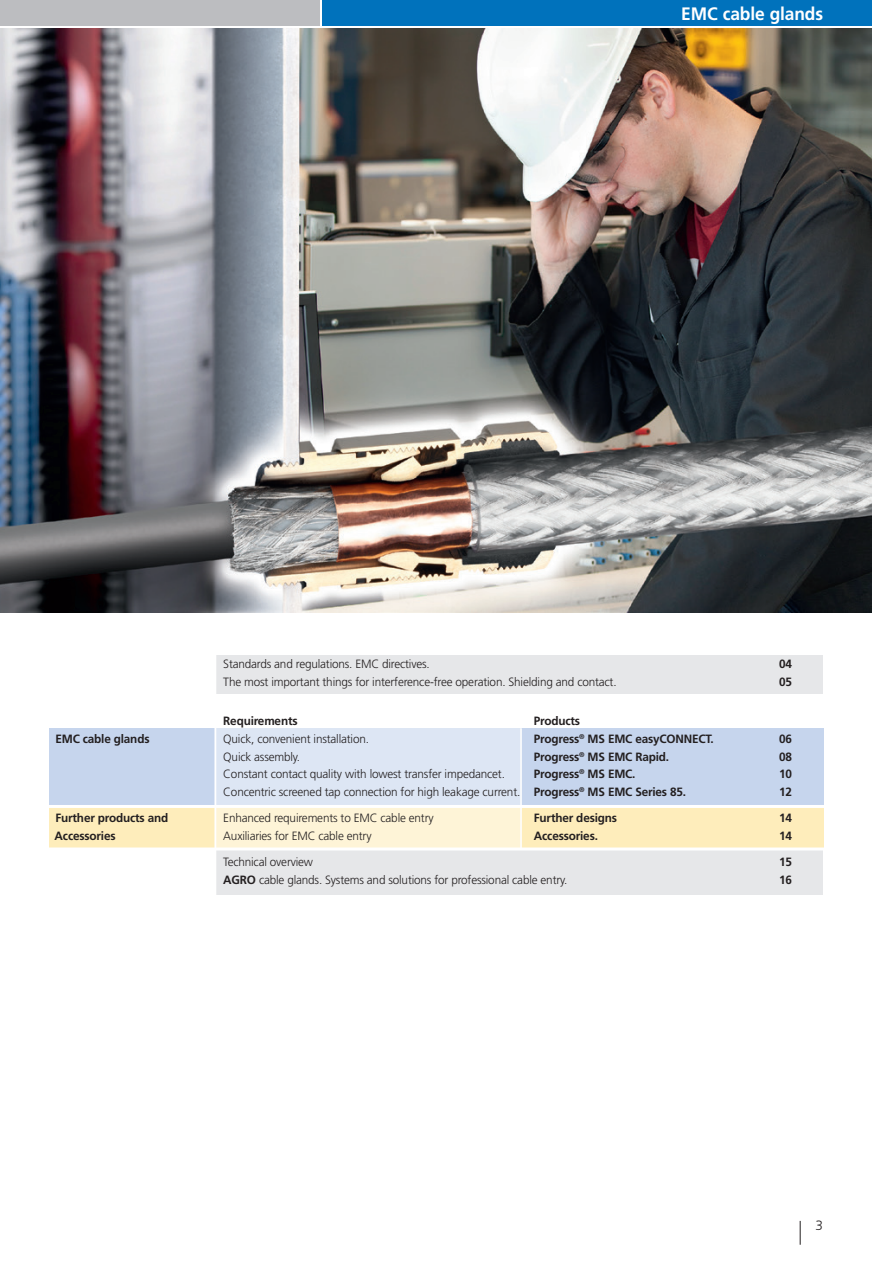
<style>
.page{position:relative;width:872px;height:1263px;background:#fff}
.page>*{position:absolute;margin:0;border:0;box-sizing:border-box;transform-origin:0 0}
.t1{font:700 18px "Frutiger LT";letter-spacing:-.01em;color:#fff;scale:.96 1}
.t2{font:300 13.5px "Frutiger LT";color:#231f20}
.t3{font:300 12px "Frutiger LT";letter-spacing:-.015em;color:#231f20}
.t4{font:700 12px/17.7px "Frutiger LT";letter-spacing:-.015em;color:#231f20}
.s1{font-weight:700}
</style>
<div class="page">
<div style="left:322px;top:0;width:550px;height:26px;background:#0072bc"></div>
<div style="left:0;top:0;width:319px;height:26px;background:#bcbdc0"></div>
<svg style="left:799px;top:1221px;width:1px;height:24px"></svg>
<img style="left:0;top:29px;width:872px;height:583px">
<div style="left:215px;top:655px;width:608px;height:38px;background:#e6e7e9"></div>
<div style="left:216px;top:849px;width:607px;height:46px;background:#e6e7e9"></div>
<div style="left:49px;top:728px;width:774px;height:78px;background:#c6d5ed"></div>
<div style="left:49px;top:806px;width:774px;height:42px;background:#feedbb"></div>
<hr style="left:49px;top:805px;width:798px;height:3px;background:#fff">
<hr style="left:49px;top:847px;width:798px;height:3px;background:#fff">
<svg style="left:216px;top:728px;width:304px;height:120px;background:#e8ebea"></svg>
<hr style="left:520px;top:728px;width:2px;height:121px;background:#fff">
<hr style="left:215px;top:643px;width:1px;height:262px;background:#fff">
<h1 class="t1" style="left:681px;top:3px;width:149px">EMC cable glands</h1>
<p class="t4" style="left:55px;top:730px;width:96px">EMC cable glands</p>
<p class="t4" style="left:55px;top:809px;width:115px">Further products and<br>Accessories</p>
<p class="t3" style="left:223px;top:657px;width:208px">Standards and regulations. EMC directives.</p>
<p class="t4" style="left:779px;top:655px;width:14px">04</p>
<p class="t3" style="left:223px;top:675px;width:395px">The most important things for interference-free operation. Shielding and contact.</p>
<p class="t4" style="left:779px;top:673px;width:14px">05</p>
<p class="t4" style="left:223px;top:712px;width:76px">Requirements</p>
<p class="t4" style="left:534px;top:712px;width:48px">Products</p>
<p class="t3" style="left:223px;top:732px;width:147px">Quick, convenient installation.</p>
<p class="t4" style="left:534px;top:730px;width:181px">Progress<sup>®</sup> MS EMC easyCONNECT.</p>
<p class="t4" style="left:779px;top:730px;width:14px">06</p>
<p class="t3" style="left:223px;top:750px;width:78px">Quick assembly.</p>
<p class="t4" style="left:534px;top:748px;width:137px">Progress<sup>®</sup> MS EMC Rapid.</p>
<p class="t4" style="left:779px;top:748px;width:14px">08</p>
<p class="t3" style="left:223px;top:767px;width:283px">Constant contact quality with lowest transfer impedancet.</p>
<p class="t4" style="left:534px;top:765px;width:103px">Progress<sup>®</sup> MS EMC.</p>
<p class="t4" style="left:779px;top:765px;width:14px">10</p>
<p class="t3" style="left:223px;top:785px;width:464px">Concentric screened tap connection for high leakage current. <span class="s1">Progress</span><sup>®</sup> <span class="s1">MS EMC Series 85.</span></p>
<p class="t4" style="left:779px;top:783px;width:14px">12</p>
<p class="t3" style="left:223px;top:811px;width:212px">Enhanced requirements to EMC cable entry</p>
<p class="t4" style="left:534px;top:809px;width:85px">Further designs</p>
<p class="t4" style="left:779px;top:809px;width:14px">14</p>
<p class="t3" style="left:223px;top:829px;width:150px">Auxiliaries for EMC cable entry</p>
<p class="t4" style="left:534px;top:827px;width:66px">Accessories.</p>
<p class="t4" style="left:779px;top:827px;width:14px">14</p>
<p class="t3" style="left:223px;top:855px;width:91px">Technical overview</p>
<p class="t4" style="left:779px;top:853px;width:14px">15</p>
<p class="t3" style="left:223px;top:873px;width:345px"><span class="s1">AGRO</span> cable glands. Systems and solutions for professional cable entry.</p>
<p class="t4" style="left:779px;top:871px;width:14px">16</p>
<p class="t2" style="left:815px;top:1218px;width:9px">3</p>
</div>
